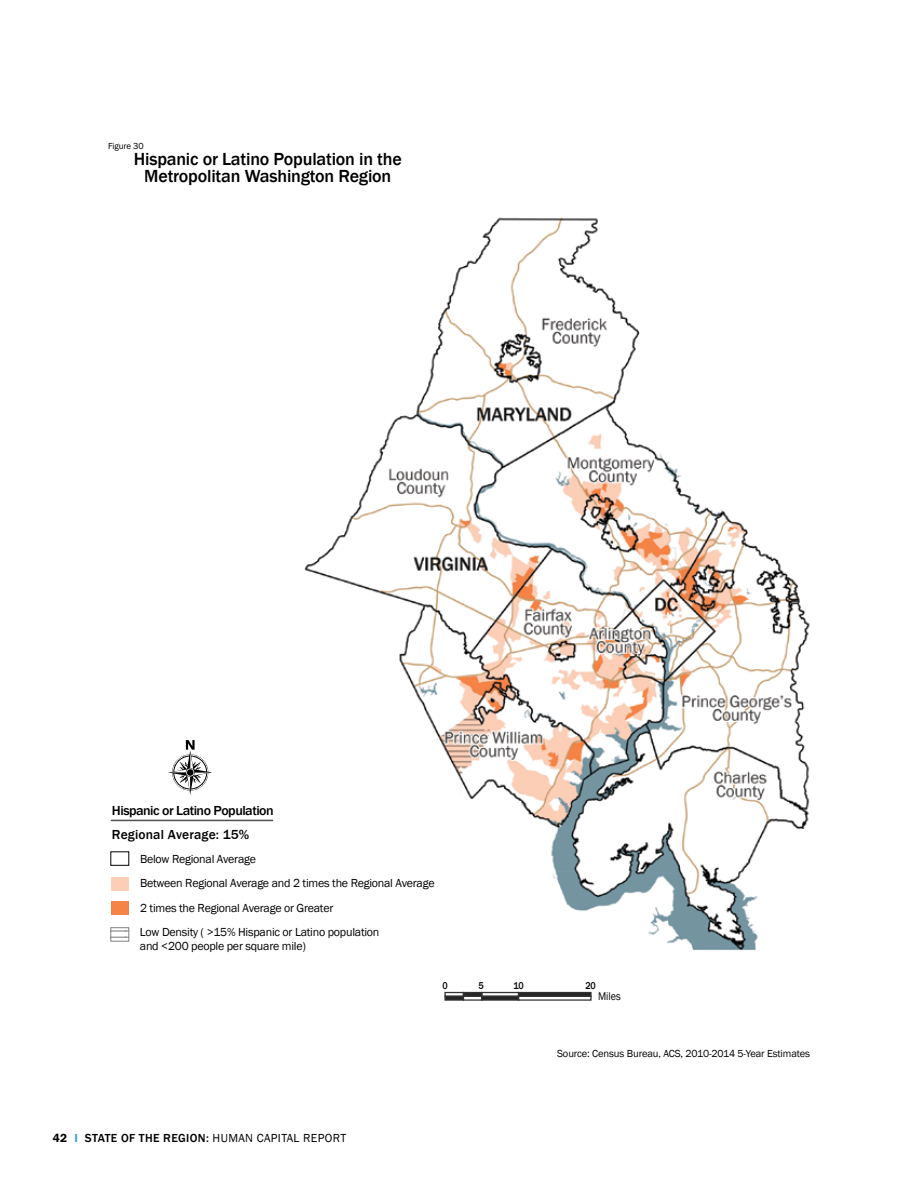
<style>
.page{position:relative;width:918px;height:1188px;background:#fff}
.page>*{position:absolute;margin:0;border:0;box-sizing:border-box;transform-origin:0 0}
.t1{font:500 18px/16.5px "Franklin Gothic";letter-spacing:-.01em;color:#000;text-align:center}
.t2{font:500 13.5px/23.9px "Franklin Gothic";letter-spacing:-.035em;color:#000}
.t3{font:12px/24.3px "Franklin Gothic";letter-spacing:-.02em;color:#000}
.t4{font:12px "Franklin Gothic";letter-spacing:.03em;color:#000}
.t5{font:11.4px "Franklin Gothic";color:#010101;scale:.88 1}
.t6{font:10.5px "Franklin Gothic";letter-spacing:-.01em;color:#000}
.t7{font:10.2px "Franklin Gothic";letter-spacing:-.02em;color:#000}
.t8{font:500 10.2px "Franklin Gothic";color:#010101;scale:.88 1}
.t9{font:9px "Franklin Gothic";letter-spacing:-.01em;color:#000}
.s1{font-weight:600}
.s2{font-weight:600;color:#38a0da}
.s3{font-weight:500}
</style>
<div class="page">
<img style="left:264px;top:217px;width:546px;height:734px">
<hr style="left:111px;top:820px;width:162px;height:1px;background:#525252">
<div style="left:111px;top:877px;width:18px;height:13px;background:#fcceb6"></div>
<div style="left:111px;top:901px;width:18px;height:14px;background:#f58345"></div>
<svg style="left:113px;top:930px;width:14px;height:8px"></svg>
<svg style="left:168px;top:740px;width:44px;height:55px"></svg>
<div style="left:444px;top:992px;width:20px;height:5px;border:1px solid #343333"></div>
<hr style="left:445px;top:996px;width:18px;height:4px;background:#272626">
<div style="left:444px;top:996px;width:20px;height:5px;border:1px solid #343333"></div>
<hr style="left:463px;top:993px;width:19px;height:3px;background:#272626">
<div style="left:463px;top:992px;width:19px;height:5px;border:1px solid #343333"></div>
<div style="left:463px;top:996px;width:19px;height:5px;border:1px solid #343333"></div>
<div style="left:481px;top:992px;width:38px;height:5px;border:1px solid #343333"></div>
<hr style="left:482px;top:996px;width:37px;height:4px;background:#272626">
<div style="left:481px;top:996px;width:38px;height:5px;border:1px solid #343333"></div>
<hr style="left:519px;top:993px;width:72px;height:3px;background:#272626">
<div style="left:518px;top:992px;width:74px;height:5px;border:1px solid #343333"></div>
<div style="left:518px;top:996px;width:74px;height:5px;border:1px solid #343333"></div>
<p class="t9" style="left:108px;top:140px;width:37px">Figure 30</p>
<h1 class="t1" style="left:134px;top:151px;width:270px">Hispanic or Latino Population in the<br>Metropolitan Washington Region</h1>
<p class="t2" style="left:112px;top:799px;width:163px">Hispanic or Latino Population<br>Regional Average: 15%</p>
<p class="t7" style="left:145px;top:805px;width:100px">Below Regional Average</p>
<p class="t3" style="left:140px;top:847px;width:296px">Below Regional Average<br>Between Regional Average and 2 times the Regional Average<br>2 times the Regional Average or Greater</p>
<p class="t3" style="left:140px;top:926px;width:241px;line-height:13.5px">Low Density ( &gt;15% Hispanic or Latino population and &lt;200 people per square mile)</p>
<p class="t8" style="left:442px;top:979px;width:7px">0</p>
<p class="t8" style="left:479px;top:979px;width:7px">5</p>
<p class="t8" style="left:513px;top:979px;width:13px">10</p>
<p class="t8" style="left:586px;top:979px;width:13px">20</p>
<p class="t5" style="left:598px;top:989px;width:27px">Miles</p>
<p class="t6" style="left:557px;top:1047px;width:254px">Source: Census Bureau, ACS, 2010-2014 5-Year Estimates</p>
<p class="t4" style="left:53px;top:1130px;width:295px"><span class="s1">42</span> <span class="s2">I</span> <span class="s3">STATE OF THE REGION:</span> HUMAN CAPITAL REPORT</p>
</div>
